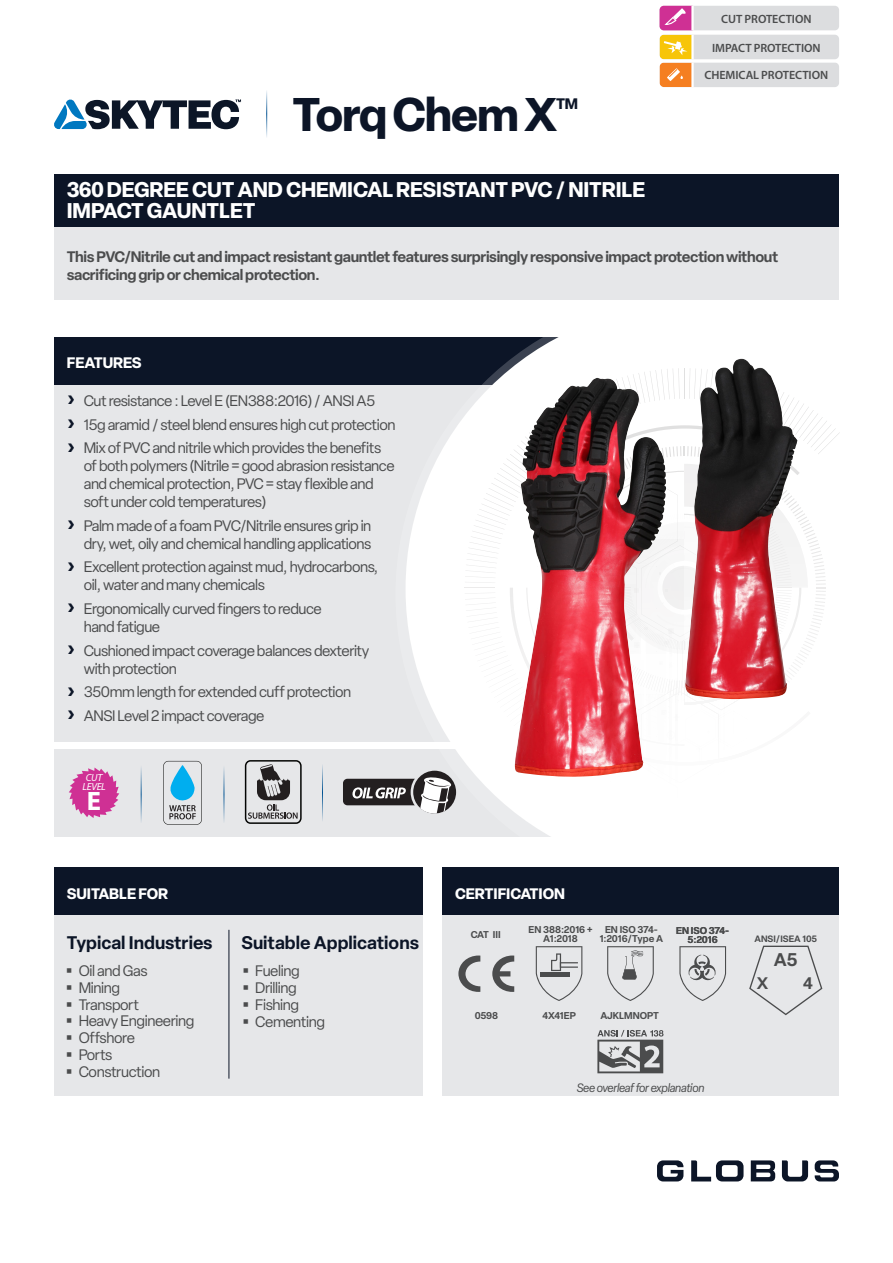
<style>
.page{position:relative;width:893px;height:1263px;background:#fff}
.page>*{position:absolute;margin:0;border:0;box-sizing:border-box;transform-origin:0 0}
.PRODUCT_NAME{font:700 46.5px "Elza";letter-spacing:-.03em;color:#0c1527}
.t1{font:700 26.7px "Myriad Pro";color:#fff}
.SHORT_DESCRIPTION{font:700 21px/21px "Elza";letter-spacing:-.005em;color:#fff}
.CERTIFICATION_TEXT{font:600 18.15px "Elza";color:#4b4c4d}
.PANEL_SUB-HEAD{font:600 18px "Elza";color:#0c1527}
.CERTIFICATION_TEXT-2{font:600 16.5px "Elza";color:#4b4c4d}
.t2{font:15px/18px "Elza";letter-spacing:-.03em;color:#4b4c4d}
.LONG_DESCRIPTION{font:600 15px/18px "Elza";letter-spacing:-.025em;color:#4b4c4d}
.PANEL_HEADING{font:700 15px "Elza";letter-spacing:-.005em;color:#fff}
.PRODUCT_NAME-2{font:700 15px "Elza";color:#0c1527}
.t3{font:600 12px "Myriad Pro";letter-spacing:-.005em;color:#4b4c4d}
.t4{font:italic 12px "Elza";letter-spacing:-.025em;color:#4b4c4d}
.t5{font:italic 10.35px "Myriad Pro";letter-spacing:-.025em;color:#fff}
.CERTIFICATION_TEXT-3{font:600 9.75px/9px "Elza";color:#4b4c4d;text-align:center}
.CERTIFICATION_TEXT-4{font:600 9.15px "Elza";color:#4b4c4d}
</style>
<div class="page">
<div style="left:54px;top:749px;width:580px;height:88px;background:#e6e7e9"></div>
<div style="left:54px;top:385px;width:778px;height:357px;background:#e6e7e9"></div>
<div style="left:54px;top:337px;width:586px;height:48px;background:#0c1527"></div>
<div style="left:54px;top:915px;width:368px;height:181px;background:#e6e7e9"></div>
<hr style="left:229px;top:930px;width:1px;height:149px;background:#0c1527">
<div style="left:54px;top:867px;width:368px;height:48px;background:#0c1527"></div>
<div style="left:442px;top:867px;width:397px;height:48px;background:#0c1527"></div>
<svg style="left:395px;top:337px;width:348px;height:500px;fill:#fff"></svg>
<div style="left:635px;top:660px;width:9px;height:178px;background:#fff"></div>
<div style="left:618px;top:584px;width:18px;height:254px;background:#fff"></div>
<hr style="left:675px;top:678px;width:3px;height:160px;background:#231f20">
<hr style="left:669px;top:629px;width:3px;height:209px;background:#231f20">
<div style="left:658px;top:641px;width:8px;height:197px;background:#fff"></div>
<div style="left:646px;top:634px;width:18px;height:204px;background:#fff"></div>
<svg style="left:465px;top:368px;width:375px;height:450px"></svg>
<hr style="left:734px;top:579px;width:1px;height:128px;background:#231f20;border-radius:50%">
<hr style="left:733px;top:584px;width:1px;height:160px;background:#231f20;border-radius:50%">
<div style="left:569px;top:539px;width:114px;height:115px;background:#f7f6f7;border-radius:50%"></div>
<div style="left:634px;top:695px;width:114px;height:114px;background:#fff;border-radius:50%"></div>
<svg style="left:54px;top:100px;width:187px;height:29px"></svg>
<hr style="left:266px;top:88px;width:1px;height:50px;background:#005292">
<div style="left:54px;top:174px;width:785px;height:53px;background:#0c1527"></div>
<div style="left:442px;top:915px;width:397px;height:181px;background:#e6e7e9"></div>
<svg style="left:659px;top:6px;width:180px;height:81px"></svg>
<svg style="left:782px;top:1160px;width:26px;height:21px"></svg>
<svg style="left:691px;top:1160px;width:52px;height:21px"></svg>
<svg style="left:751px;top:1160px;width:24px;height:21px"></svg>
<svg style="left:657px;top:1160px;width:26px;height:21px"></svg>
<svg style="left:815px;top:1160px;width:24px;height:21px"></svg>
<div style="left:54px;top:227px;width:785px;height:73px;background:#e6e7e9"></div>
<svg style="left:536px;top:946px;width:46px;height:55px"></svg>
<svg style="left:607px;top:946px;width:47px;height:55px"></svg>
<svg style="left:679px;top:946px;width:47px;height:55px"></svg>
<svg style="left:492px;top:955px;width:22px;height:37px"></svg>
<svg style="left:458px;top:955px;width:22px;height:37px"></svg>
<hr style="left:141px;top:764px;width:1px;height:59px;background:#005292">
<hr style="left:224px;top:764px;width:1px;height:59px;background:#005292">
<hr style="left:322px;top:762px;width:1px;height:59px;background:#005292">
<svg style="left:69px;top:767px;width:50px;height:51px"></svg>
<div style="left:245px;top:760px;width:57px;height:64px;border:2px solid #040503;border-radius:5px"></div>
<svg style="left:248px;top:764px;width:50px;height:55px"></svg>
<div style="left:343px;top:779px;width:75px;height:26px;background:#231f20;border-radius:5px"></div>
<svg style="left:352px;top:787px;width:54px;height:11px"></svg>
<svg style="left:412px;top:769px;width:45px;height:46px"></svg>
<svg style="left:418px;top:777px;width:34px;height:36px"></svg>
<div style="left:411px;top:768px;width:47px;height:48px;border:3px solid #e6e7e9;border-radius:50%"></div>
<svg style="left:597px;top:1030px;width:66px;height:43px"></svg>
<svg style="left:163px;top:761px;width:39px;height:64px"></svg>
<img style="left:685px;top:359px;width:112px;height:340px">
<img style="left:514px;top:380px;width:129px;height:397px">
<svg style="left:749px;top:946px;width:73px;height:69px"></svg>
<p class="t3" style="left:745px;top:9px;width:92px">CUT PROTECTION</p>
<p class="t3" style="left:721px;top:11px;width:92px">CUT PROTECTION</p>
<p class="t3" style="left:712px;top:40px;width:110px">IMPACT PROTECTION</p>
<p class="PRODUCT_NAME" style="left:292px;top:81px;width:267px">Torq Chem X</p>
<p class="PRODUCT_NAME-2" style="left:556px;top:93px;width:23px">TM</p>
<p class="SHORT_DESCRIPTION" style="left:67px;top:179px;width:580px">360 DEGREE CUT AND CHEMICAL RESISTANT PVC / NITRILE<br>IMPACT GAUNTLET</p>
<p class="t3" style="left:704px;top:68px;width:125px">CHEMICAL PROTECTION</p>
<p class="LONG_DESCRIPTION" style="left:67px;top:247px;width:713px">This PVC/Nitrile cut and impact resistant gauntlet features surprisingly responsive impact protection without sacrificing grip or chemical protection.</p>
<p class="PANEL_HEADING" style="left:67px;top:352px;width:76px">FEATURES</p>
<p class="t2" style="left:84px;top:392px;width:293px">Cut resistance : Level E (EN388:2016) / ANSI A5</p>
<p class="t2" style="left:84px;top:415px;width:313px">15g aramid / steel blend ensures high cut protection</p>
<p class="t2" style="left:84px;top:439px;width:312px">Mix of PVC and nitrile which provides the benefits of both polymers (Nitrile = good abrasion resistance and chemical protection, PVC = stay flexible and soft under cold temperatures)</p>
<p class="t2" style="left:84px;top:516px;width:289px">Palm made of a foam PVC/Nitrile ensures grip in dry, wet, oily and chemical handling applications</p>
<p class="t2" style="left:84px;top:558px;width:296px">Excellent protection against mud, hydrocarbons, oil, water and many chemicals</p>
<p class="t2" style="left:84px;top:600px;width:239px">Ergonomically curved fingers to reduce hand fatigue</p>
<p class="t2" style="left:84px;top:641px;width:287px">Cushioned impact coverage balances dexterity with protection</p>
<p class="t2" style="left:84px;top:683px;width:269px">350mm length for extended cuff protection</p>
<p class="t2" style="left:84px;top:706px;width:182px">ANSI Level 2 impact coverage</p>
<p class="t5" style="left:86px;top:771px;width:18px">CUT</p>
<p class="t5" style="left:82px;top:780px;width:25px">LEVEL</p>
<p class="t1" style="left:87px;top:783px;width:16px">E</p>
<p class="PANEL_HEADING" style="left:67px;top:882px;width:103px">SUITABLE FOR</p>
<p class="PANEL_HEADING" style="left:455px;top:882px;width:111px">CERTIFICATION</p>
<p class="PANEL_SUB-HEAD" style="left:67px;top:930px;width:147px">Typical Industries</p>
<p class="PANEL_SUB-HEAD" style="left:241px;top:930px;width:179px">Suitable Applications</p>
<p class="t2" style="left:79px;top:961px;width:71px">Oil and Gas</p>
<p class="t2" style="left:79px;top:978px;width:43px">Mining</p>
<p class="t2" style="left:79px;top:995px;width:62px">Transport</p>
<p class="t2" style="left:79px;top:1012px;width:117px">Heavy Engineering</p>
<p class="t2" style="left:79px;top:1029px;width:58px">Offshore</p>
<p class="t2" style="left:79px;top:1046px;width:35px">Ports</p>
<p class="t2" style="left:79px;top:1063px;width:83px">Construction</p>
<p class="t2" style="left:255px;top:961px;width:46px">Fueling</p>
<p class="t2" style="left:255px;top:978px;width:43px">Drilling</p>
<p class="t2" style="left:255px;top:995px;width:45px">Fishing</p>
<p class="t2" style="left:255px;top:1012px;width:71px">Cementing</p>
<p class="CERTIFICATION_TEXT-3" style="left:529px;top:925px;width:65px">EN 388:2016 +<br>A1:2018</p>
<p class="CERTIFICATION_TEXT-3" style="left:471px;top:930px;width:32px">CAT III</p>
<p class="CERTIFICATION_TEXT-3" style="left:600px;top:925px;width:65px">EN ISO 374-<br>1:2016/Type A</p>
<p class="CERTIFICATION_TEXT-3" style="left:475px;top:1011px;width:25px">0598</p>
<p class="CERTIFICATION_TEXT-3" style="left:542px;top:1011px;width:35px">4X41EP</p>
<p class="CERTIFICATION_TEXT-3" style="left:600px;top:1011px;width:60px">AJKLMNOPT</p>
<p class="CERTIFICATION_TEXT-3" style="left:676px;top:925px;width:54px">EN ISO 374-<br>5:2016</p>
<p class="t4" style="left:577px;top:1080px;width:129px">See overleaf for explanation</p>
<p class="CERTIFICATION_TEXT-4" style="left:754px;top:932px;width:64px">ANSI/ISEA 105</p>
<p class="CERTIFICATION_TEXT" style="left:774px;top:947px;width:25px">A5</p>
<p class="CERTIFICATION_TEXT-2" style="left:757px;top:971px;width:13px">X</p>
<p class="CERTIFICATION_TEXT-2" style="left:803px;top:971px;width:11px">4</p>
</div>
